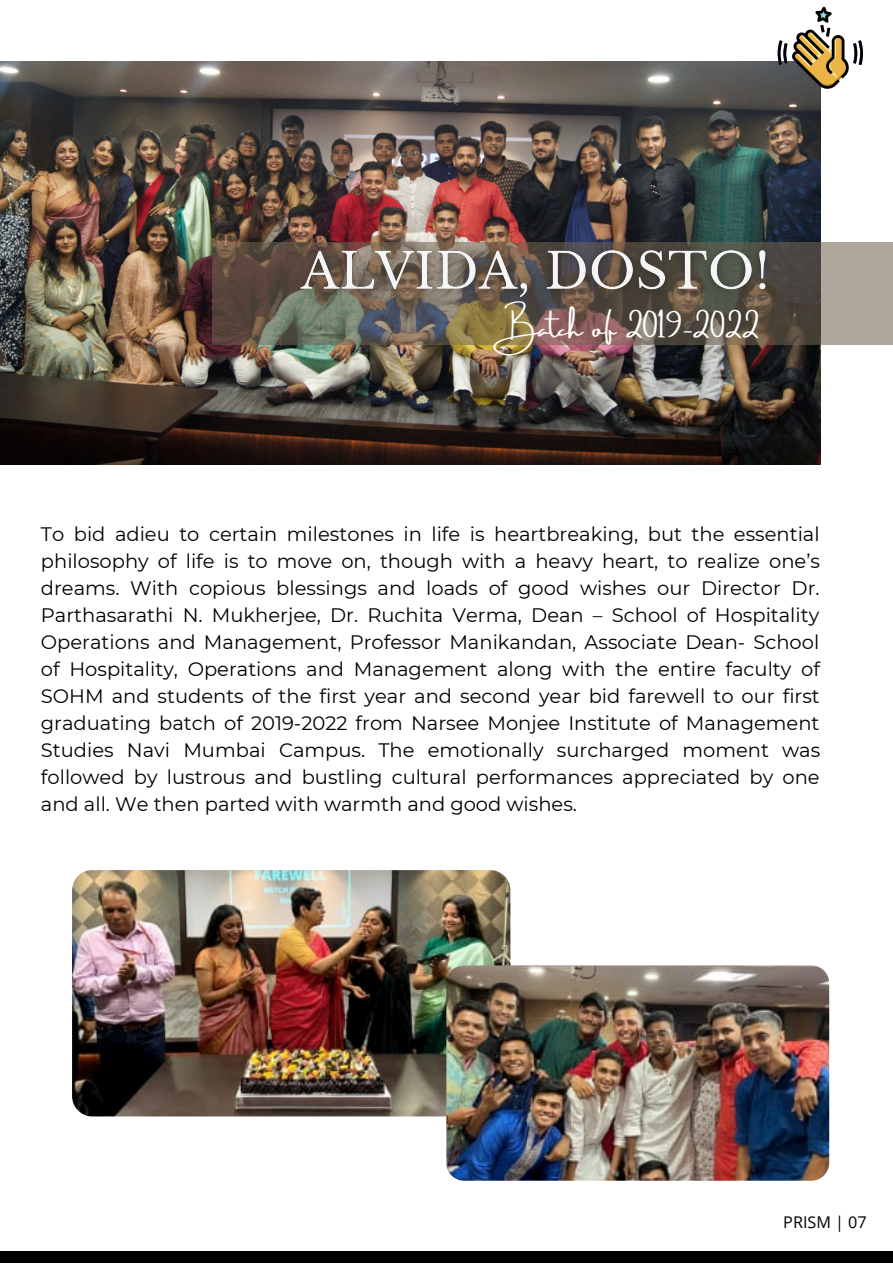
<style>
.page{position:relative;width:893px;height:1264px;background:#fff}
.page>*{position:absolute;margin:0;border:0;box-sizing:border-box;transform-origin:0 0}
.t1{font:25.5px "Amsterdam Three";color:#fff}
.t2{font:19.5px/27px "Montserrat";color:#000;text-align:justify}
.t3{font:16.2px "Open Sans";color:#000}
</style>
<div class="page">
<img style="left:0;top:62px;width:820px;height:402px">
<svg style="left:212px;top:242px;width:680px;height:103px"></svg>
<div style="left:0;top:1251px;width:892px;height:11px;background:#000"></div>
<img style="left:72px;top:870px;width:438px;height:246px;border-radius:20px">
<svg style="left:777px;top:7px;width:85px;height:82px"></svg>
<img style="left:446px;top:965px;width:383px;height:215px;border-radius:18px">
<img style="left:286px;top:229px;width:496px;height:88px">
<h1 class="t1" style="left:505px;top:314px;width:256px">Batch of 2019-2022</h1>
<p class="t2" style="left:41px;top:520px;width:780px">To bid adieu to certain milestones in life is heartbreaking, but the essential philosophy of life is to move on, though with a heavy heart, to realize one’s dreams. With copious blessings and loads of good wishes our Director Dr.<br>Parthasarathi N. Mukherjee, Dr. Ruchita Verma, Dean – School of Hospitality Operations and Management, Professor Manikandan, Associate Dean- School of Hospitality, Operations and Management along with the entire faculty of SOHM and students of the first year and second year bid farewell to our first graduating batch of 2019-2022 from Narsee Monjee Institute of Management Studies Navi Mumbai Campus. The emotionally surcharged moment was followed by lustrous and bustling cultural performances appreciated by one and all. We then parted with warmth and good wishes.</p>
<p class="t3" style="left:783px;top:1211px;width:85px">PRISM | 07</p>
</div>
